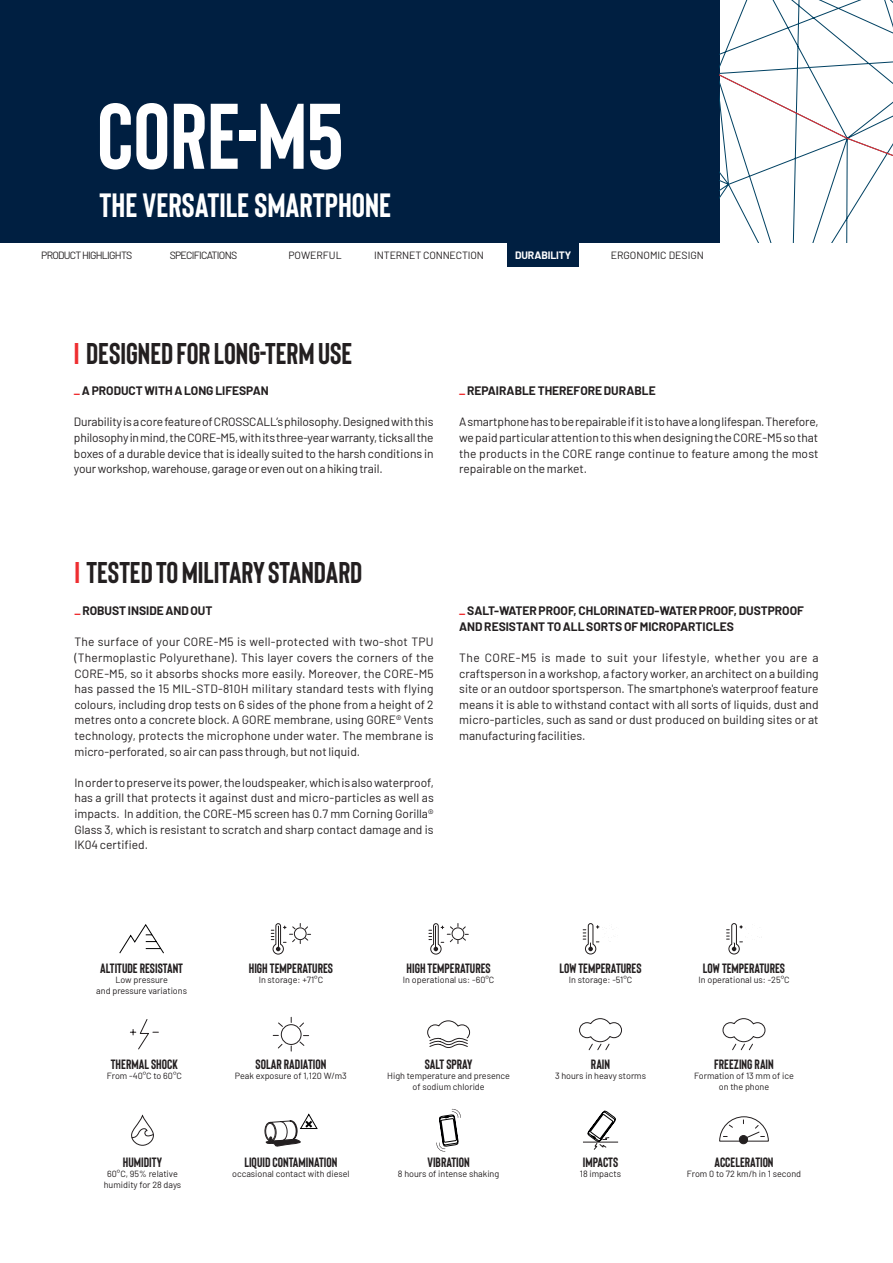
<style>
.page{position:relative;width:893px;height:1263px;background:#fff}
.page>*{position:absolute;margin:0;border:0;box-sizing:border-box;transform-origin:0 0}
.t1{font:700 92.85px "Bison";color:#fff}
.t2{font:700 33.6px "Bison";color:#fff}
.t3{font:700 30px "Bison";color:#231f20}
.t4{font:700 13.5px "Bison";color:#231f20}
.t5{font:12px/15.6px "Barlow";color:#231f20;text-align:justify}
.t6{font:700 12px/15.6px "Barlow";color:#231f20}
.t7{font:10.5px "Barlow";letter-spacing:-.015em;color:#231f20}
.t8{font:10.5px "Barlow";letter-spacing:-.07em;color:#231f20}
.t9{font:700 10.5px "Barlow";letter-spacing:-.01em;color:#fff}
.t10{font:9px/10.5px "Barlow";color:#231f20;text-align:center}
.s1{color:#ee2d30}
</style>
<div class="page">
<svg style="left:130px;top:1019px;width:28px;height:31px"></svg>
<svg style="left:119px;top:924px;width:45px;height:30px"></svg>
<svg style="left:271px;top:923px;width:40px;height:32px"></svg>
<svg style="left:429px;top:923px;width:40px;height:32px"></svg>
<svg style="left:583px;top:923px;width:30px;height:31px"></svg>
<svg style="left:727px;top:923px;width:35px;height:31px"></svg>
<svg style="left:273px;top:1017px;width:36px;height:35px"></svg>
<svg style="left:579px;top:1018px;width:43px;height:32px"></svg>
<svg style="left:722px;top:1018px;width:43px;height:32px"></svg>
<svg style="left:427px;top:1020px;width:43px;height:28px"></svg>
<svg style="left:452px;top:1108px;width:9px;height:10px"></svg>
<svg style="left:436px;top:1109px;width:22px;height:43px"></svg>
<div style="left:739px;top:1135px;width:9px;height:9px;border:1px solid #231f20;border-radius:50%"></div>
<svg style="left:719px;top:1116px;width:50px;height:26px"></svg>
<hr style="left:583px;top:1142px;width:35px;height:1px;background:#231f20">
<svg style="left:588px;top:1111px;width:28px;height:39px"></svg>
<svg style="left:264px;top:1114px;width:53px;height:33px"></svg>
<svg style="left:133px;top:1127px;width:19px;height:11px"></svg>
<div style="left:131px;top:1115px;width:23px;height:30px;border:1px solid #231f20;border-radius:10px"></div>
<div style="left:0;top:0;width:719px;height:243px;background:#001f41"></div>
<svg style="left:719px;top:0;width:174px;height:243px"></svg>
<div style="left:507px;top:243px;width:72px;height:24px;background:#001f41"></div>
<h1 class="t1" style="left:97px;top:78px;width:248px">CORE-M5</h1>
<h2 class="t2" style="left:100px;top:184px;width:293px">THE VERSATILE SMARTPHONE</h2>
<p class="t8" style="left:41px;top:247px;width:93px">PRODUCT HIGHLIGHTS</p>
<p class="t8" style="left:170px;top:247px;width:69px">SPECIFICATIONS</p>
<p class="t7" style="left:288px;top:247px;width:55px">POWERFUL</p>
<p class="t7" style="left:374px;top:247px;width:111px">INTERNET CONNECTION</p>
<p class="t9" style="left:515px;top:247px;width:58px">DURABILITY</p>
<p class="t7" style="left:611px;top:247px;width:95px">ERGONOMIC DESIGN</p>
<h3 class="t3" style="left:74px;top:335px;width:280px"><span class="s1">I</span> DESIGNED FOR LONG-TERM USE</h3>
<p class="t6" style="left:74px;top:382px;width:196px"><span class="s1">_</span> A PRODUCT WITH A LONG LIFESPAN</p>
<p class="t5" style="left:74px;top:413px;width:361px">Durability is a core feature of CROSSCALL’s philosophy. Designed with this philosophy in mind, the CORE-M5, with its three-year warranty, ticks all the boxes of a durable device that is ideally suited to the harsh conditions in your workshop, warehouse, garage or even out on a hiking trail.</p>
<p class="t6" style="left:459px;top:382px;width:198px"><span class="s1">_</span> REPAIRABLE THEREFORE DURABLE</p>
<p class="t5" style="left:459px;top:413px;width:361px">A smartphone has to be repairable if it is to have a long lifespan. Therefore, we paid particular attention to this when designing the CORE-M5 so that the products in the CORE range continue to feature among the most repairable on the market.</p>
<h3 class="t3" style="left:74px;top:553px;width:289px"><span class="s1">I</span> TESTED TO MILITARY STANDARD</h3>
<p class="t6" style="left:74px;top:602px;width:140px"><span class="s1">_</span> ROBUST INSIDE AND OUT</p>
<p class="t5" style="left:74px;top:633px;width:361px">The surface of your CORE-M5 is well-protected with two-shot TPU (Thermoplastic Polyurethane). This layer covers the corners of the CORE-M5, so it absorbs shocks more easily. Moreover, the CORE-M5 has passed the 15 MIL-STD-810H military standard tests with flying colours, including drop tests on 6 sides of the phone from a height of 2 metres onto a concrete block. A GORE membrane, using GORE® Vents technology, protects the microphone under water. The membrane is micro-perforated, so air can pass through, but not liquid.</p>
<p class="t5" style="left:74px;top:774px;width:361px">In order to preserve its power, the loudspeaker, which is also waterproof, has a grill that protects it against dust and micro-particles as well as impacts. In addition, the CORE-M5 screen has 0.7 mm Corning Gorilla® Glass 3, which is resistant to scratch and sharp contact damage and is IK04 certified.</p>
<p class="t6" style="left:459px;top:602px;width:346px"><span class="s1">_</span> SALT-WATER PROOF, CHLORINATED-WATER PROOF, DUSTPROOF<br>AND RESISTANT TO ALL SORTS OF MICROPARTICLES</p>
<p class="t5" style="left:459px;top:649px;width:361px">The CORE-M5 is made to suit your lifestyle, whether you are a craftsperson in a workshop, a factory worker, an architect on a building site or an outdoor sportsperson. The smartphone's waterproof feature means it is able to withstand contact with all sorts of liquids, dust and micro-particles, such as sand or dust produced on building sites or at manufacturing facilities.</p>
<p class="t4" style="left:100px;top:959px;width:84px">ALTITUDE RESISTANT</p>
<p class="t10" style="left:96px;top:974px;width:92px">Low pressure<br>and pressure variations</p>
<p class="t4" style="left:249px;top:959px;width:86px">HIGH TEMPERATURES</p>
<p class="t10" style="left:259px;top:974px;width:66px">In storage: +71°C</p>
<p class="t4" style="left:407px;top:959px;width:86px">HIGH TEMPERATURES</p>
<p class="t10" style="left:403px;top:974px;width:93px">In operational us: -60°C</p>
<p class="t4" style="left:559px;top:959px;width:84px">LOW TEMPERATURES</p>
<p class="t10" style="left:569px;top:974px;width:65px">In storage: -51°C</p>
<p class="t4" style="left:703px;top:959px;width:84px">LOW TEMPERATURES</p>
<p class="t10" style="left:698px;top:974px;width:93px">In operational us: -25°C</p>
<p class="t4" style="left:111px;top:1056px;width:68px">THERMAL SHOCK</p>
<p class="t10" style="left:107px;top:1070px;width:77px">From -40°C to 60°C</p>
<p class="t4" style="left:256px;top:1056px;width:72px">SOLAR RADIATION</p>
<p class="t10" style="left:235px;top:1070px;width:114px">Peak exposure of 1,120 W/m3</p>
<p class="t4" style="left:425px;top:1056px;width:49px">SALT SPRAY</p>
<p class="t10" style="left:387px;top:1070px;width:124px">High temperature and presence of sodium chloride</p>
<p class="t4" style="left:591px;top:1056px;width:21px">RAIN</p>
<p class="t10" style="left:555px;top:1070px;width:92px">3 hours in heavy storms</p>
<p class="t4" style="left:714px;top:1056px;width:61px">FREEZING RAIN</p>
<p class="t10" style="left:694px;top:1070px;width:101px">Formation of 13 mm of ice on the phone</p>
<p class="t4" style="left:123px;top:1153px;width:41px">HUMIDITY</p>
<p class="t10" style="left:104px;top:1168px;width:79px">60°C, 95% relative humidity for 28 days</p>
<p class="t4" style="left:244px;top:1153px;width:94px">LIQUID CONTAMINATION</p>
<p class="t10" style="left:232px;top:1168px;width:119px">occasional contact with diesel</p>
<p class="t4" style="left:427px;top:1153px;width:44px">VIBRATION</p>
<p class="t10" style="left:398px;top:1168px;width:103px">8 hours of intense shaking</p>
<p class="t4" style="left:583px;top:1153px;width:37px">IMPACTS</p>
<p class="t10" style="left:580px;top:1168px;width:43px">18 impacts</p>
<p class="t4" style="left:714px;top:1153px;width:61px">ACCELERATION</p>
<p class="t10" style="left:687px;top:1168px;width:116px">From 0 to 72 km/h in 1 second</p>
</div>
